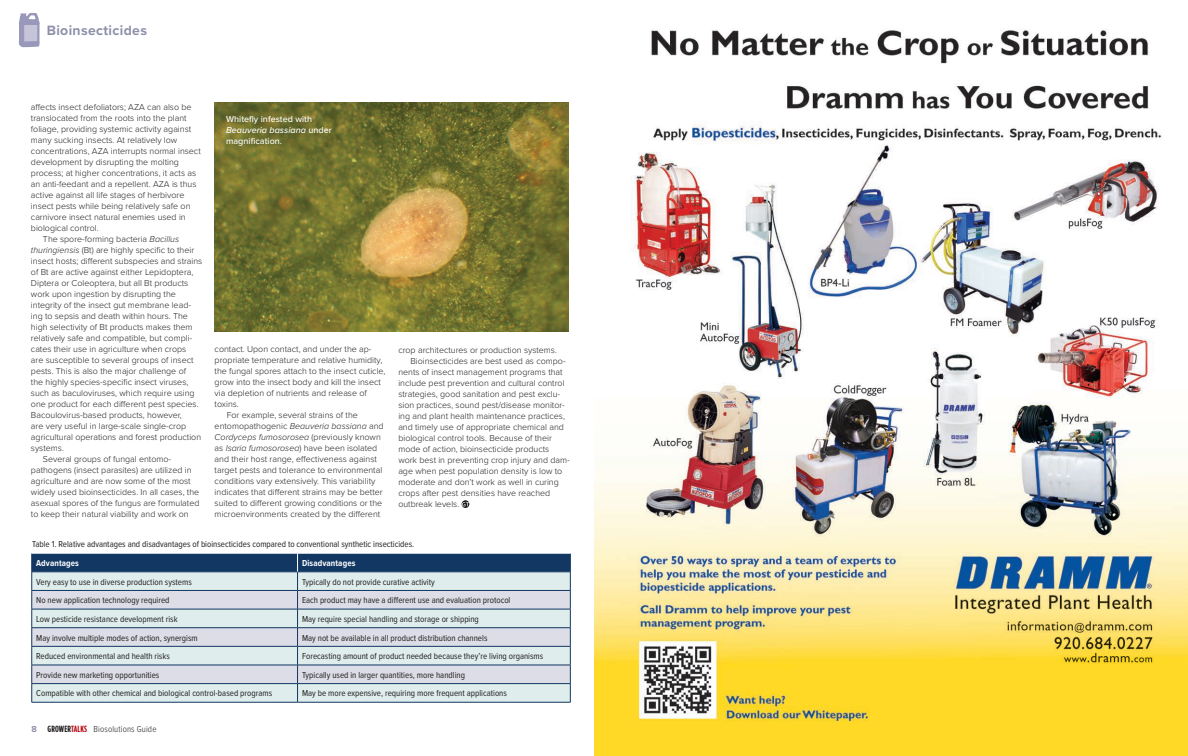
<style>
.page{position:relative;width:1188px;height:756px;background:#fff}
.page>*{position:absolute;margin:0;border:0;box-sizing:border-box;transform-origin:0 0}
.t1{font:700 14px "Proxima Nova";letter-spacing:.025em;color:#8f91aa}
.t2{font:9px "Proxima Nova Cond";color:#231f20}
.t3{font:500 9px/10.8px "Proxima Nova";letter-spacing:.005em;color:#fff}
.t4{font:300 9px "Proxima Nova Cond";letter-spacing:.015em;color:#231f20}
.t5{font:700 9px "Proxima Nova Cond";letter-spacing:.01em;color:#fff}
.t6{font:300 8.9px "Proxima Nova";color:#231f20}
.t7{font:italic 300 8.9px "Proxima Nova";color:#231f20}
.s1{font-style:italic}
.s2{font-style:normal}
.s3{font-family:"Proxima Nova";font-weight:700;color:#8f91aa}
.s4{font-family:"Gotham Condensed";font-weight:700}
.s5{font-family:"Gotham Condensed";font-weight:700;color:#bb1018}
</style>
<div class="page">
<img style="left:594px;top:29px;width:594px;height:727px">
<svg style="left:462px;top:500px;width:7px;height:8px"></svg>
<hr style="left:32px;top:702px;width:266px;height:1px;background:#123762">
<hr style="left:298px;top:702px;width:273px;height:1px;background:#123762">
<svg style="left:32px;top:553px;width:539px;height:149px;background:#bbc8d2"></svg>
<hr style="left:298px;top:553px;width:273px;height:1px;background:#fff">
<img style="left:215px;top:103px;width:354px;height:229px">
<svg style="left:19px;top:13px;width:21px;height:34px"></svg>
<h1 class="t1" style="left:47px;top:20px;width:102px">Bioinsecticides</h1>
<p class="t6" style="left:31px;top:100px;width:162px">affects insect defoliators; AZA can also be</p>
<p class="t6" style="left:31px;top:111px;width:157px">translocated from the roots into the plant</p>
<p class="t6" style="left:31px;top:122px;width:162px">foliage, providing systemic activity against</p>
<p class="t6" style="left:31px;top:133px;width:148px">many sucking insects. At relatively low</p>
<p class="t6" style="left:31px;top:144px;width:171px">concentrations, AZA interrupts normal insect</p>
<p class="t6" style="left:31px;top:155px;width:149px">development by disrupting the molting</p>
<p class="t6" style="left:31px;top:166px;width:167px">process; at higher concentrations, it acts as</p>
<p class="t6" style="left:31px;top:177px;width:167px">an anti-feedant and a repellent. AZA is thus</p>
<p class="t6" style="left:31px;top:188px;width:155px">active against all life stages of herbivore</p>
<p class="t6" style="left:31px;top:199px;width:161px">insect pests while being relatively safe on</p>
<p class="t6" style="left:31px;top:210px;width:156px">carnivore insect natural enemies used in</p>
<p class="t6" style="left:31px;top:221px;width:69px">biological control.</p>
<p class="t6" style="left:43px;top:232px;width:138px">The spore-forming bacteria <span class="s1">Bacillus</span></p>
<p class="t6" style="left:31px;top:243px;width:165px"><span class="s1">thuringiensis</span> (Bt) are highly specific to their</p>
<p class="t6" style="left:31px;top:254px;width:173px">insect hosts; different subspecies and strains</p>
<p class="t6" style="left:31px;top:265px;width:164px">of Bt are active against either Lepidoptera,</p>
<p class="t6" style="left:31px;top:276px;width:159px">Diptera or Coleoptera, but all Bt products</p>
<p class="t6" style="left:31px;top:287px;width:146px">work upon ingestion by disrupting the</p>
<p class="t6" style="left:31px;top:298px;width:162px">integrity of the insect gut membrane lead-</p>
<p class="t6" style="left:31px;top:309px;width:158px">ing to sepsis and death within hours. The</p>
<p class="t6" style="left:31px;top:320px;width:163px">high selectivity of Bt products makes them</p>
<p class="t6" style="left:31px;top:331px;width:163px">relatively safe and compatible, but compli-</p>
<p class="t6" style="left:31px;top:342px;width:157px">cates their use in agriculture when crops</p>
<p class="t6" style="left:31px;top:353px;width:164px">are susceptible to several groups of insect</p>
<p class="t6" style="left:31px;top:364px;width:157px">pests. This is also the major challenge of</p>
<p class="t6" style="left:31px;top:375px;width:159px">the highly species-specific insect viruses,</p>
<p class="t6" style="left:31px;top:386px;width:165px">such as baculoviruses, which require using</p>
<p class="t6" style="left:31px;top:397px;width:169px">one product for each different pest species.</p>
<p class="t6" style="left:31px;top:408px;width:152px">Bacoulovirus-based products, however,</p>
<p class="t6" style="left:31px;top:419px;width:157px">are very useful in large-scale single-crop</p>
<p class="t6" style="left:31px;top:430px;width:172px">agricultural operations and forest production</p>
<p class="t6" style="left:31px;top:441px;width:35px">systems.</p>
<p class="t6" style="left:43px;top:452px;width:130px">Several groups of fungal entomo-</p>
<p class="t6" style="left:31px;top:463px;width:162px">pathogens (insect parasites) are utilized in</p>
<p class="t6" style="left:31px;top:474px;width:161px">agriculture and are now some of the most</p>
<p class="t6" style="left:31px;top:485px;width:170px">widely used bioinsecticides. In all cases, the</p>
<p class="t6" style="left:31px;top:496px;width:170px">asexual spores of the fungus are formulated</p>
<p class="t6" style="left:31px;top:507px;width:159px">to keep their natural viability and work on</p>
<p class="t3" style="left:226px;top:114px;width:107px">Whitefly infested with<br><span class="s1">Beauveria bassiana</span> under magnification.</p>
<p class="t6" style="left:215px;top:343px;width:158px">contact. Upon contact, and under the ap-</p>
<p class="t6" style="left:215px;top:354px;width:169px">propriate temperature and relative humidity,</p>
<p class="t6" style="left:215px;top:365px;width:172px">the fungal spores attach to the insect cuticle,</p>
<p class="t6" style="left:215px;top:376px;width:168px">grow into the insect body and kill the insect</p>
<p class="t6" style="left:215px;top:387px;width:154px">via depletion of nutrients and release of</p>
<p class="t6" style="left:215px;top:398px;width:26px">toxins.</p>
<p class="t6" style="left:227px;top:409px;width:133px">For example, several strains of the</p>
<p class="t6" style="left:215px;top:420px;width:170px">entomopathogenic <span class="s1">Beauveria bassiana</span> and</p>
<p class="t7" style="left:215px;top:431px;width:168px">Cordyceps fumosorosea <span class="s2">(previously known</span></p>
<p class="t6" style="left:215px;top:442px;width:164px">as <span class="s1">Isaria fumosorosea</span>) have been isolated</p>
<p class="t6" style="left:215px;top:453px;width:164px">and their host range, effectiveness against</p>
<p class="t6" style="left:215px;top:464px;width:169px">target pests and tolerance to environmental</p>
<p class="t6" style="left:215px;top:475px;width:162px">conditions vary extensively. This variability</p>
<p class="t6" style="left:215px;top:486px;width:170px">indicates that different strains may be better</p>
<p class="t6" style="left:215px;top:497px;width:169px">suited to different growing conditions or the</p>
<p class="t6" style="left:215px;top:508px;width:167px">microenvironments created by the different</p>
<p class="t6" style="left:398px;top:343px;width:160px">crop architectures or production systems.</p>
<p class="t6" style="left:410px;top:354px;width:157px">Bioinsecticides are best used as compo-</p>
<p class="t6" style="left:398px;top:365px;width:166px">nents of insect management programs that</p>
<p class="t6" style="left:398px;top:376px;width:168px">include pest prevention and cultural control</p>
<p class="t6" style="left:398px;top:387px;width:163px">strategies, good sanitation and pest exclu-</p>
<p class="t6" style="left:398px;top:398px;width:168px">sion practices, sound pest/disease monitor-</p>
<p class="t6" style="left:398px;top:409px;width:168px">ing and plant health maintenance practices,</p>
<p class="t6" style="left:398px;top:420px;width:167px">and timely use of appropriate chemical and</p>
<p class="t6" style="left:398px;top:431px;width:155px">biological control tools. Because of their</p>
<p class="t6" style="left:398px;top:442px;width:152px">mode of action, bioinsecticide products</p>
<p class="t6" style="left:398px;top:453px;width:173px">work best in preventing crop injury and dam-</p>
<p class="t6" style="left:398px;top:464px;width:165px">age when pest population density is low to</p>
<p class="t6" style="left:398px;top:475px;width:162px">moderate and don’t work as well in curing</p>
<p class="t6" style="left:398px;top:486px;width:153px">crops after pest densities have reached</p>
<p class="t6" style="left:398px;top:497px;width:62px">outbreak levels.</p>
<p class="t2" style="left:32px;top:538px;width:384px">Table 1. Relative advantages and disadvantages of bioinsecticides compared to conventional synthetic insecticides.</p>
<p class="t5" style="left:36px;top:556px;width:44px">Advantages</p>
<p class="t5" style="left:302px;top:556px;width:55px">Disadvantages</p>
<p class="t2" style="left:36px;top:575px;width:157px">Very easy to use in diverse production systems</p>
<p class="t2" style="left:302px;top:575px;width:134px">Typically do not provide curative activity</p>
<p class="t2" style="left:36px;top:594px;width:135px">No new application technology required</p>
<p class="t2" style="left:302px;top:594px;width:210px">Each product may have a different use and evaluation protocol</p>
<p class="t2" style="left:36px;top:612px;width:143px">Low pesticide resistance development risk</p>
<p class="t2" style="left:302px;top:612px;width:178px">May require special handling and storage or shipping</p>
<p class="t2" style="left:36px;top:631px;width:163px">May involve multiple modes of action, synergism</p>
<p class="t2" style="left:302px;top:631px;width:187px">May not be available in all product distribution channels</p>
<p class="t2" style="left:36px;top:650px;width:135px">Reduced environmental and health risks</p>
<p class="t2" style="left:302px;top:650px;width:243px">Forecasting amount of product needed because they’re living organisms</p>
<p class="t2" style="left:36px;top:668px;width:125px">Provide new marketing opportunities</p>
<p class="t2" style="left:302px;top:668px;width:164px">Typically used in larger quantities, more handling</p>
<p class="t2" style="left:36px;top:687px;width:237px">Compatible with other chemical and biological control-based programs</p>
<p class="t2" style="left:302px;top:687px;width:206px">May be more expensive, requiring more frequent applications</p>
<p class="t4" style="left:32px;top:722px;width:127px"><span class="s3">8</span> <span class="s4">GROWER</span><span class="s5">TALKS</span> Biosolutions Guide</p>
</div>
